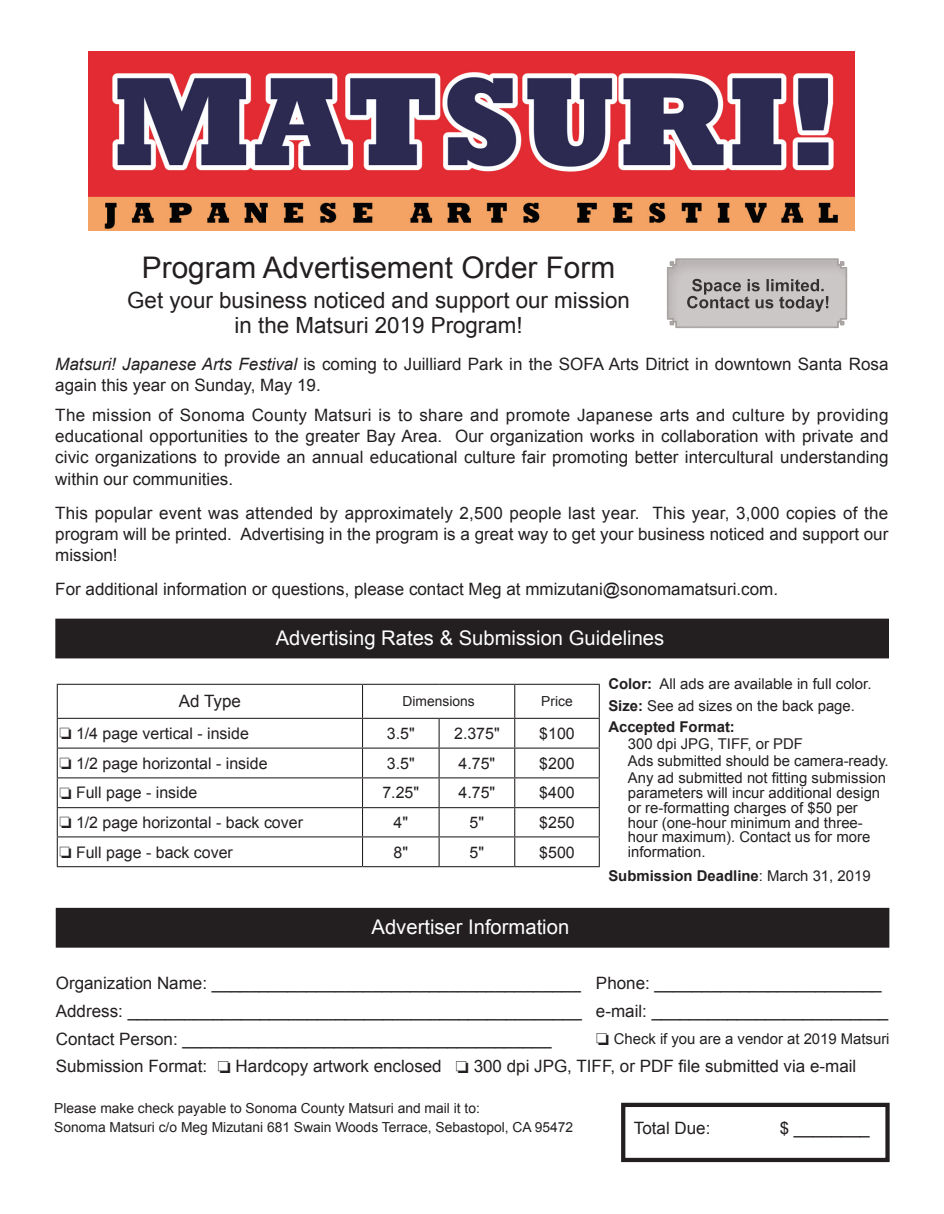
<style>
.page{position:relative;width:944px;height:1214px;background:#fff}
.page>*{position:absolute;margin:0;border:0;box-sizing:border-box;transform-origin:0 0}
.t1{font:29.7px "Arial";color:#231f20}
.t2{font:22.35px/24.5px "Arial";color:#231f20;text-align:center}
.t3{font:20.25px "Arial";color:#fff}
.t4{font:16.95px/21.3px "Arial";color:#231f20}
.t5{font:16.95px/21.3px "Arial";letter-spacing:.02em;color:#231f20;text-align:right}
.t6{font:15.9px "Arial";color:#231f20}
.t7{font:14.85px/17px "Arial";color:#231f20}
.t8{font:700 14.85px/21.3px "Arial";color:#231f20}
.t9{font:13.8px/19.2px "Arial";color:#231f20}
.s1{font-style:italic}
.s2{font-weight:400}
</style>
<div class="page">
<hr style="left:57px;top:683px;width:305px;height:2px;background:#231f20">
<hr style="left:57px;top:685px;width:1px;height:33px;background:#231f20">
<hr style="left:362px;top:683px;width:77px;height:2px;background:#231f20">
<hr style="left:362px;top:685px;width:1px;height:33px;background:#231f20">
<hr style="left:439px;top:683px;width:75px;height:2px;background:#231f20">
<hr style="left:514px;top:683px;width:86px;height:2px;background:#231f20">
<hr style="left:514px;top:685px;width:1px;height:33px;background:#231f20">
<hr style="left:598px;top:685px;width:2px;height:33px;background:#231f20">
<hr style="left:57px;top:718px;width:305px;height:1px;background:#231f20">
<hr style="left:362px;top:718px;width:77px;height:1px;background:#231f20">
<hr style="left:439px;top:718px;width:75px;height:1px;background:#231f20">
<hr style="left:514px;top:718px;width:86px;height:1px;background:#231f20">
<hr style="left:598px;top:719px;width:2px;height:28px;background:#231f20">
<hr style="left:57px;top:747px;width:305px;height:1px;background:#231f20">
<hr style="left:362px;top:747px;width:77px;height:1px;background:#231f20">
<hr style="left:439px;top:747px;width:75px;height:1px;background:#231f20">
<hr style="left:514px;top:747px;width:86px;height:1px;background:#231f20">
<hr style="left:598px;top:748px;width:2px;height:29px;background:#231f20">
<hr style="left:57px;top:777px;width:305px;height:1px;background:#231f20">
<hr style="left:362px;top:777px;width:77px;height:1px;background:#231f20">
<hr style="left:439px;top:777px;width:75px;height:1px;background:#231f20">
<hr style="left:514px;top:777px;width:86px;height:1px;background:#231f20">
<hr style="left:598px;top:778px;width:2px;height:29px;background:#231f20">
<hr style="left:57px;top:807px;width:305px;height:1px;background:#231f20">
<hr style="left:362px;top:807px;width:77px;height:1px;background:#231f20">
<hr style="left:439px;top:807px;width:75px;height:1px;background:#231f20">
<hr style="left:514px;top:807px;width:86px;height:1px;background:#231f20">
<hr style="left:598px;top:808px;width:2px;height:28px;background:#231f20">
<hr style="left:57px;top:836px;width:305px;height:1px;background:#231f20">
<svg style="left:57px;top:719px;width:1px;height:147px"></svg>
<hr style="left:362px;top:836px;width:77px;height:1px;background:#231f20">
<svg style="left:362px;top:719px;width:1px;height:147px"></svg>
<hr style="left:439px;top:836px;width:75px;height:1px;background:#231f20">
<svg style="left:438px;top:719px;width:1px;height:147px"></svg>
<hr style="left:514px;top:836px;width:86px;height:1px;background:#231f20">
<svg style="left:514px;top:719px;width:1px;height:147px"></svg>
<hr style="left:598px;top:837px;width:2px;height:29px;background:#231f20">
<hr style="left:57px;top:866px;width:305px;height:1px;background:#231f20">
<hr style="left:362px;top:866px;width:77px;height:1px;background:#231f20">
<hr style="left:439px;top:866px;width:75px;height:1px;background:#231f20">
<hr style="left:514px;top:866px;width:86px;height:1px;background:#231f20">
<div style="left:56px;top:619px;width:832px;height:39px;background:#231f20"></div>
<div style="left:56px;top:908px;width:832px;height:39px;background:#231f20"></div>
<div style="left:621px;top:1102px;width:268px;height:60px;border:4px solid #231f20"></div>
<img style="left:88px;top:52px;width:766px;height:179px">
<svg style="left:667px;top:259px;width:181px;height:69px;background:#b8b4b3"></svg>
<h1 class="t1" style="left:142px;top:248px;width:475px">Program Advertisement Order Form</h1>
<h2 class="t2" style="left:127px;top:288px;width:504px">Get your business noticed and support our mission in the Matsuri 2019 Program!</h2>
<p class="t4" style="left:55px;top:353px;width:834px"><span class="s1">Matsuri! Japanese Arts Festival</span> is coming to Juilliard Park in the SOFA Arts Ditrict in downtown Santa Rosa again this year on Sunday, May 19.</p>
<p class="t5" style="left:55px;top:404px;width:834px">The mission of Sonoma County Matsuri is to share and promote Japanese arts and culture by providing<br>Our organization works in collaboration with private and</p>
<p class="t4" style="left:55px;top:425px;width:834px">educational opportunities to the greater Bay Area.<br>civic organizations to provide an annual educational culture fair promoting better intercultural understanding within our communities.</p>
<p class="t4" style="left:652px;top:502px;width:237px">This year, 3,000 copies of the</p>
<p class="t4" style="left:240px;top:502px;width:649px;text-indent:-185px">This popular event was attended by approximately 2,500 people last year.<br>Advertising in the program is a great way to get your business noticed and support our</p>
<p class="t4" style="left:55px;top:523px;width:178px">program will be printed. mission!</p>
<p class="t4" style="left:55px;top:579px;width:724px">For additional information or questions, please contact Meg at mmizutani@sonomamatsuri.com.</p>
<p class="t3" style="left:276px;top:625px;width:390px">Advertising Rates &amp; Submission Guidelines</p>
<p class="t4" style="left:179px;top:691px;width:64px">Ad Type</p>
<p class="t6" style="left:59px;top:723px;width:191px">❏ 1/4 page vertical - inside</p>
<p class="t6" style="left:59px;top:752px;width:210px">❏ 1/2 page horizontal - inside</p>
<p class="t6" style="left:59px;top:782px;width:139px">❏ Full page - inside</p>
<p class="t6" style="left:59px;top:812px;width:245px">❏ 1/2 page horizontal - back cover</p>
<p class="t6" style="left:59px;top:841px;width:175px">❏ Full page - back cover</p>
<p class="t9" style="left:402px;top:692px;width:74px">Dimensions</p>
<p class="t6" style="left:387px;top:723px;width:29px">3.5"</p>
<p class="t6" style="left:454px;top:723px;width:47px">2.375"</p>
<p class="t6" style="left:387px;top:752px;width:29px">3.5"</p>
<p class="t6" style="left:458px;top:752px;width:38px">4.75"</p>
<p class="t6" style="left:382px;top:782px;width:38px">7.25"</p>
<p class="t6" style="left:458px;top:782px;width:38px">4.75"</p>
<p class="t6" style="left:393px;top:812px;width:16px">"4</p>
<p class="t6" style="left:469px;top:812px;width:16px">"5</p>
<p class="t6" style="left:393px;top:841px;width:16px">"8</p>
<p class="t6" style="left:469px;top:841px;width:16px">"5</p>
<p class="t9" style="left:541px;top:692px;width:33px">Price</p>
<p class="t6" style="left:539px;top:723px;width:37px">$100</p>
<p class="t6" style="left:539px;top:752px;width:37px">$200</p>
<p class="t6" style="left:539px;top:782px;width:37px">$400</p>
<p class="t6" style="left:539px;top:812px;width:37px">$250</p>
<p class="t6" style="left:539px;top:841px;width:37px">$500</p>
<p class="t8" style="left:608px;top:674px;width:248px">Color:<br>Size: <span class="s2">See ad sizes on the back page.<br></span>Accepted Format:</p>
<p class="t7" style="left:628px;top:735px;width:262px">300 dpi JPG, TIFF, or PDF<br>Ads submitted should be camera-ready.<br>Any ad submitted not fitting submission</p>
<p class="t7" style="left:628px;top:785px;width:254px;line-height:14.9px">parameters will incur additional design or re-formatting charges of $50 per</p>
<p class="t7" style="left:628px;top:829px;width:244px">hour maximum .) Contact us for more</p>
<p class="t7" style="left:659px;top:675px;width:213px">All ads are available in full color.</p>
<p class="t7" style="left:628px;top:807px;width:236px;line-height:29.7px">hour (one-hour minimum and three&shy;information.</p>
<p class="t8" style="left:608px;top:865px;width:264px">Submission Deadline<span class="s2">: March 31, 2019</span></p>
<p class="t3" style="left:371px;top:914px;width:199px">Advertiser Information</p>
<p class="t4" style="left:56px;top:973px;width:526px">Organization Name: _______________________________________</p>
<p class="t4" style="left:56px;top:1000px;width:527px">Address: ________________________________________________</p>
<p class="t4" style="left:596px;top:973px;width:287px">P h o n e ________________________:</p>
<p class="t4" style="left:596px;top:1000px;width:294px">- e m a i l _________________________:</p>
<p class="t4" style="left:56px;top:1028px;width:497px">Contact Person: _______________________________________</p>
<p class="t4" style="left:456px;top:1056px;width:402px">❏ 300 dpi JPG, TIFF, or PDF lefi submitted via -e mail</p>
<p class="t7" style="left:613px;top:1030px;width:277px">Check if you are a vendor at 2019 Matsuri</p>
<p class="t4" style="left:56px;top:1056px;width:153px">Submission Format:</p>
<p class="t4" style="left:218px;top:1056px;width:225px">❏ Hardcopy artwork enclosed</p>
<p class="t9" style="left:54px;top:1098px;width:520px">Please make check payable to Sonoma County Matsuri and mail toit :<br>Sonoma Matsuri o/c Meg Mizutani 681 Swain Woods Terrace, Sebastopol, CA 95472</p>
<p class="t4" style="left:634px;top:1118px;width:78px">Total Due:</p>
<p class="t4" style="left:779px;top:1118px;width:91px">________$</p>
</div>
